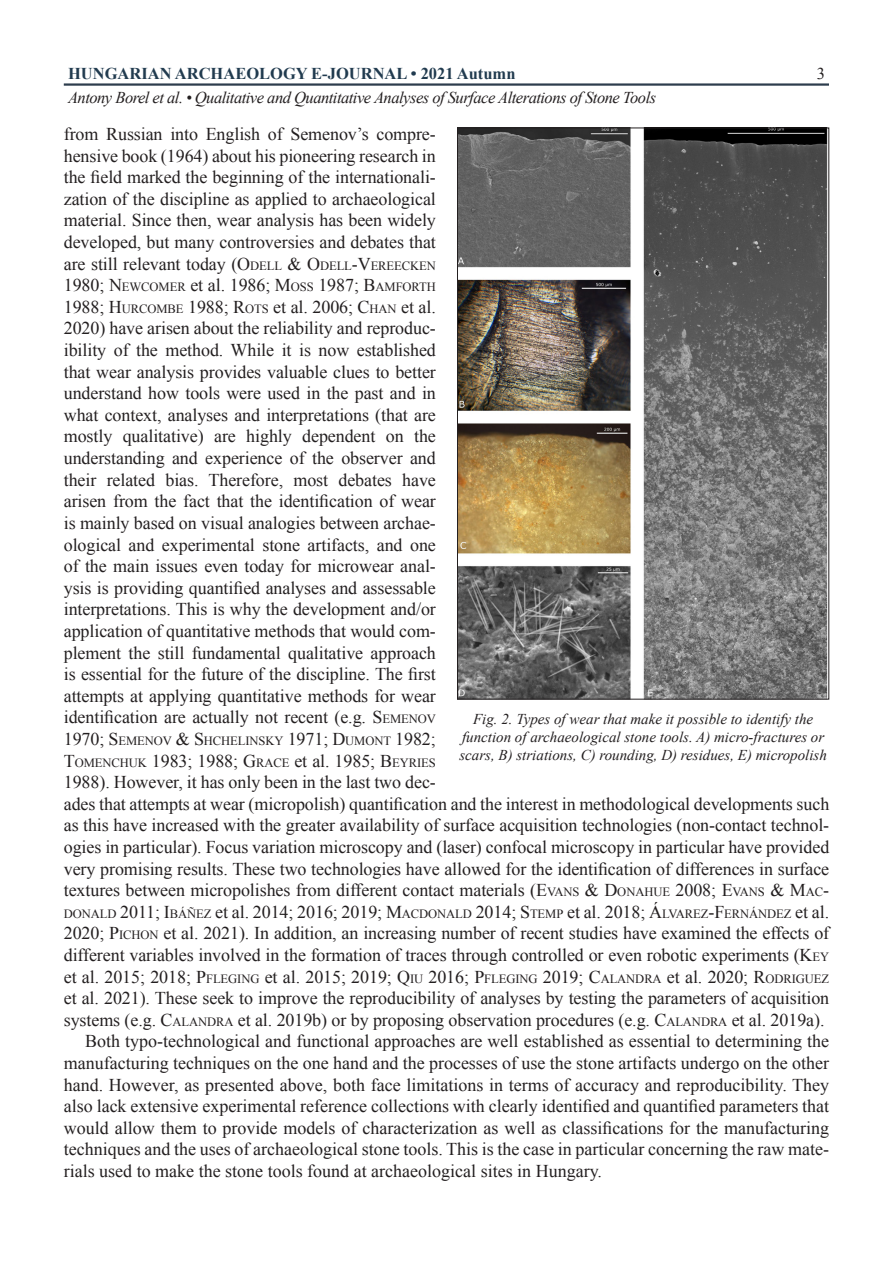
<style>
.page{position:relative;width:893px;height:1263px;background:#fff}
.page>*{position:absolute;margin:0;border:0;box-sizing:border-box;transform-origin:0 0}
.cikk_szoveg_print{font:18px/21.6px "Times New Roman";letter-spacing:-.005em;color:#231f20;text-align:justify}
.t1{font:italic 16.5px "Times New Roman";letter-spacing:-.03em;color:#231f20}
.t2{font:700 16.5px "Times New Roman";color:#213b4f}
.t3{font:16.5px "Times New Roman";color:#231f20}
.kepala{font:italic 15px/18px "Times New Roman";color:#231f20;text-align:center}
.cikk_szoveg_print-2{font:12.6px "Times New Roman";letter-spacing:-.005em;color:#231f20}
.s1{font-style:inherit}
.s2{font-size:12.6px}
.s3{font-size:18px}
</style>
<div class="page">
<hr style="left:64px;top:83px;width:765px;height:3px;background:#2d3d4d">
<img style="left:459px;top:130px;width:368px;height:567px">
<p class="t2" style="left:68px;top:62px;width:449px">HUNGARIAN ARCHAEOLOGY E-JOURNAL • 2021 Autumn</p>
<p class="t3" style="left:817px;top:62px;width:10px">3</p>
<p class="t1" style="left:68px;top:87px;width:590px">Antony Borel et al. • Qualitative and Quantitative Analyses of Surface Alterations of Stone Tools</p>
<p class="cikk_szoveg_print" style="left:64px;top:123px;width:374px">from Russian into English of Semenov’s compre&shy;hensive book (1964) about his pioneering research in the field marked the beginning of the internationali&shy;zation of the discipline as applied to archaeological material. Since then, wear analysis has been widely developed, but many controversies and debates that are still relevant today (<span class="s1">O</span><span class="s2">DELL</span> <span class="s1">&amp; O</span><span class="s2">DELL</span><span class="s1">-V</span><span class="s2">EREECKEN</span></p>
<p class="cikk_szoveg_print-2" style="left:64px;top:279px;width:374px"><span class="s3">1980; N</span>EWCOMER <span class="s3">et al. 1986;</span> <span class="s3">M</span>OSS <span class="s3">1987;</span> <span class="s3">B</span>AMFORTH</p>
<p class="cikk_szoveg_print" style="left:64px;top:296px;width:374px">1988; <span class="s1">H</span><span class="s2">URCOMBE</span> <span class="s1">1988; R</span><span class="s2">OTS</span> et al. 2006; <span class="s1">C</span><span class="s2">HAN</span> et al.<br>2020) have arisen about the reliability and reproduc&shy;ibility of the method. While it is now established that wear analysis provides valuable clues to better understand how tools were used in the past and in what context, analyses and interpretations (that are mostly qualitative) are highly dependent on the understanding and experience of the observer and their related bias. Therefore, most debates have arisen from the fact that the identification of wear is mainly based on visual analogies between archae&shy;ological and experimental stone artifacts, and one of the main issues even today for microwear anal&shy;ysis is providing quantified analyses and assessable interpretations. This is why the development and/or application of quantitative methods that would com&shy;plement the still fundamental qualitative approach is essential for the future of the discipline. The first attempts at applying quantitative methods for wear identification are actually not recent (e.g. <span class="s1">S</span> <span class="s2">EMENOV</span></p>
<p class="cikk_szoveg_print-2" style="left:64px;top:732px;width:374px"><span class="s3">1970; S</span> EMENOV <span class="s3">&amp; S</span> HCHELINSKY <span class="s3">1971; D</span>UMONT <span class="s3">1982;</span></p>
<p class="cikk_szoveg_print" style="left:64px;top:749px;width:767px;text-align:left"><span class="s1">T</span><span class="s2">OMENCHUK</span> 1983; 1988; <span class="s1">G</span><span class="s2">RACE</span> et al. 1985; <span class="s1">B</span><span class="s2">EYRIES<br></span>1988). However, it has only been in the last two dec-<br>ades that attempts at wear (micropolish) quantification and the interest in methodological developments such as this have increased with the greater availability of surface acquisition technologies (non-contact technol&shy;ogies in particular). Focus variation microscopy and (laser) confocal microscopy in particular have provided very promising results. These two technologies have allowed for the identification of differences in surface textures between micropolishes from different contact materials (<span class="s1">E</span><span class="s2">VANS</span> <span class="s1">&amp; D</span><span class="s2">ONAHUE</span> <span class="s1">2008; E</span><span class="s2">VANS</span> <span class="s1">&amp; M</span><span class="s2">AC</span> <span class="s1">- </span><span class="s2">DONALD</span> <span class="s1">2011; I</span><span class="s2">BÁÑEZ</span> et al. 2014; 2016; 2019; <span class="s1">M</span><span class="s2">ACDONALD</span> 2014; <span class="s1">S</span> <span class="s2">TEMP</span> et al. 2018; <span class="s1">Á</span><span class="s2">LVAREZ</span><span class="s1">-F</span><span class="s2">ERNÁNDEZ</span> et al.<br>2020; <span class="s1">P</span><span class="s2">ICHON</span> et al. 2021). In addition, an increasing number of recent studies have examined the effects of different variables involved in the formation of traces through controlled or even robotic experiments (<span class="s1">K</span><span class="s2">EY </span>et al. 2015; 2018; <span class="s1">P</span><span class="s2">FLEGING</span> et al. 2015; 2019; <span class="s1">Q</span><span class="s2">IU</span> 2016; <span class="s1">P</span><span class="s2">FLEGING</span> 2019; <span class="s1">C</span><span class="s2">ALANDRA</span> et al. 2020; <span class="s1">R</span><span class="s2">ODRIGUEZ </span>et al. 2021). These seek to improve the reproducibility of analyses by testing the parameters of acquisition systems (e.g. <span class="s1">C</span><span class="s2">ALANDRA</span> et al. 2019b) or by proposing observation procedures (e.g. <span class="s1">C</span><span class="s2">ALANDRA</span> et al. 2019a).</p>
<p class="cikk_szoveg_print" style="left:64px;top:1030px;width:767px;text-indent:21px">Both typo-technological and functional approaches are well established as essential to determining the manufacturing techniques on the one hand and the processes of use the stone artifacts undergo on the other hand. However, as presented above, both face limitations in terms of accuracy and reproducibility. They also lack extensive experimental reference collections with clearly identified and quantified parameters that would allow them to provide models of characterization as well as classifications for the manufacturing techniques and the uses of archaeological stone tools. This is the case in particular concerning the raw mate&shy;rials used to make the stone tools found at archaeological sites in Hungary.</p>
<p class="kepala" style="left:459px;top:710px;width:369px">Fig. 2. Types of wear that make it possible to identify the function of archaeological stone tools. A) micro-fractures or scars, B) striations, C) rounding, D) residues, E) micropolish</p>
</div>
